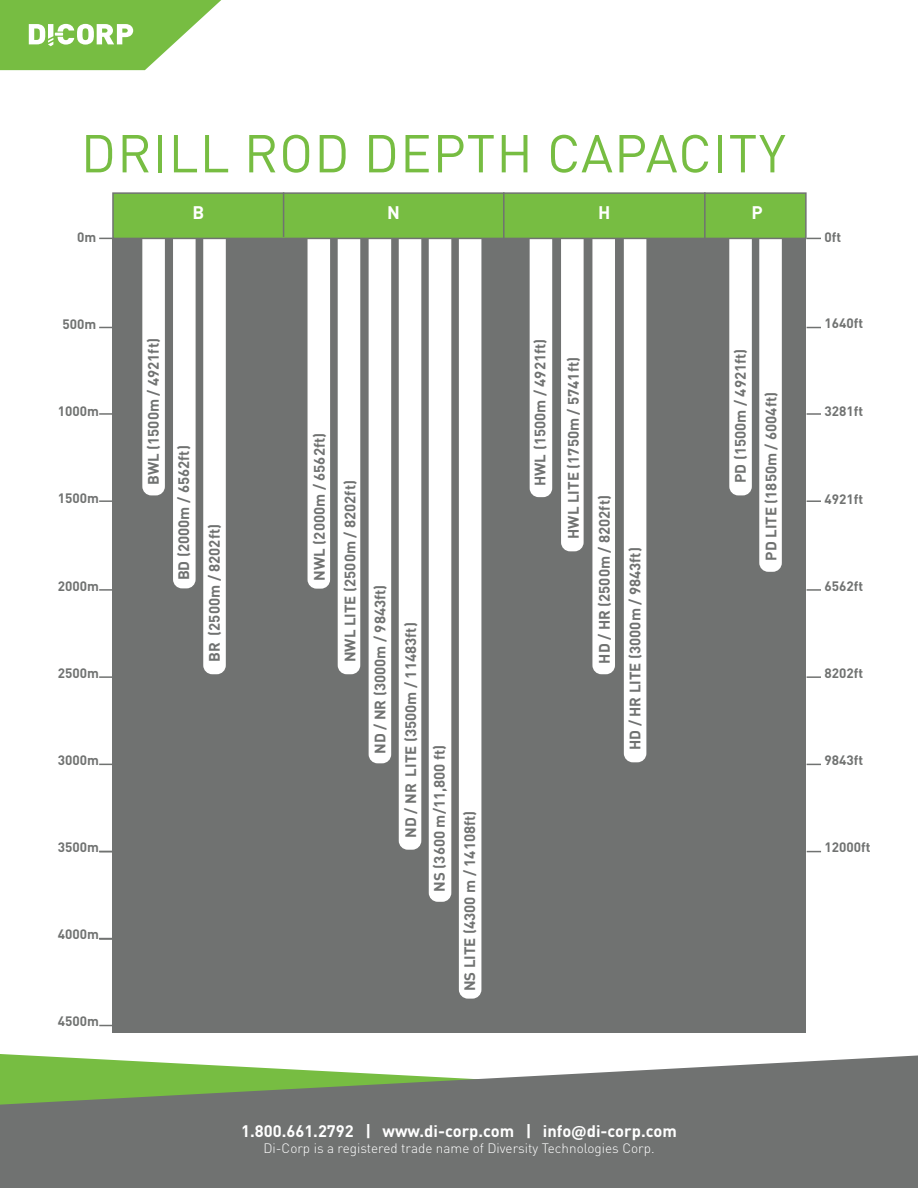
<style>
.page{position:relative;width:918px;height:1188px;background:#fff}
.page>*{position:absolute;margin:0;border:0;box-sizing:border-box;transform-origin:0 0}
.t1{font:52.5px "DIN Pro";letter-spacing:.02em;color:#77bd42}
.t2{font:700 18px "DIN Pro";color:#fff}
.t3{font:700 16.5px "DIN Pro";color:#fff}
.t4{font:700 15px/28.7px "DIN Pro";color:#707271}
.t5{font:700 13.5px "DIN Pro";color:#707271}
.t6{font:300 13.5px "DIN Pro";color:#fff}
.s1{font-family:"Acumin Variable Concept";font-weight:400}
</style>
<div class="page">
<svg style="left:0;top:1055px;width:918px;height:133px;fill:#707271"></svg>
<svg style="left:0;top:0;width:221px;height:70px"></svg>
<svg style="left:99px;top:238px;width:13px;height:1px"></svg>
<svg style="left:807px;top:238px;width:14px;height:1px"></svg>
<svg style="left:99px;top:1025px;width:13px;height:1px"></svg>
<svg style="left:807px;top:851px;width:14px;height:1px"></svg>
<svg style="left:99px;top:764px;width:13px;height:1px"></svg>
<svg style="left:99px;top:851px;width:13px;height:1px"></svg>
<svg style="left:99px;top:938px;width:13px;height:2px"></svg>
<svg style="left:807px;top:764px;width:14px;height:1px"></svg>
<svg style="left:99px;top:676px;width:13px;height:2px"></svg>
<svg style="left:807px;top:676px;width:14px;height:2px"></svg>
<svg style="left:99px;top:589px;width:13px;height:2px"></svg>
<svg style="left:807px;top:589px;width:14px;height:2px"></svg>
<svg style="left:99px;top:500px;width:13px;height:2px"></svg>
<svg style="left:807px;top:500px;width:14px;height:2px"></svg>
<svg style="left:99px;top:413px;width:13px;height:2px"></svg>
<svg style="left:807px;top:413px;width:14px;height:2px"></svg>
<svg style="left:99px;top:327px;width:13px;height:1px"></svg>
<svg style="left:807px;top:327px;width:14px;height:1px"></svg>
<div style="left:112px;top:238px;width:694px;height:795px;background:#707271"></div>
<div style="left:142px;top:224px;width:23px;height:271px;background:#fff;border-radius:9px"></div>
<div style="left:173px;top:229px;width:23px;height:359px;background:#fff;border-radius:9px"></div>
<div style="left:203px;top:224px;width:23px;height:450px;background:#fff;border-radius:9px"></div>
<div style="left:308px;top:229px;width:22px;height:360px;background:#fff;border-radius:9px"></div>
<div style="left:369px;top:224px;width:22px;height:539px;background:#fff;border-radius:9px"></div>
<div style="left:338px;top:224px;width:22px;height:450px;background:#fff;border-radius:9px"></div>
<div style="left:399px;top:224px;width:22px;height:626px;background:#fff;border-radius:9px"></div>
<div style="left:429px;top:224px;width:22px;height:678px;background:#fff;border-radius:9px"></div>
<div style="left:459px;top:224px;width:22px;height:775px;background:#fff;border-radius:9px"></div>
<div style="left:530px;top:224px;width:22px;height:273px;background:#fff;border-radius:9px"></div>
<div style="left:561px;top:224px;width:23px;height:327px;background:#fff;border-radius:9px"></div>
<div style="left:592px;top:224px;width:23px;height:450px;background:#fff;border-radius:9px"></div>
<div style="left:624px;top:224px;width:22px;height:538px;background:#fff;border-radius:9px"></div>
<div style="left:729px;top:224px;width:23px;height:271px;background:#fff;border-radius:9px"></div>
<div style="left:759px;top:224px;width:23px;height:348px;background:#fff;border-radius:9px"></div>
<div style="left:112px;top:192px;width:695px;height:47px;background:#77bd42;border:2px solid #707271"></div>
<hr style="left:283px;top:192px;width:1px;height:45px;background:#707271">
<hr style="left:704px;top:192px;width:2px;height:46px;background:#707271">
<hr style="left:503px;top:192px;width:2px;height:46px;background:#707271">
<h1 class="t1" style="left:81px;top:112px;width:707px">DRILL ROD DEPTH CAPACITY</h1>
<p class="t2" style="left:192px;top:198px;width:13px">B</p>
<p class="t2" style="left:387px;top:198px;width:14px">N</p>
<p class="t2" style="left:598px;top:198px;width:14px">H</p>
<p class="t2" style="left:751px;top:198px;width:13px">P</p>
<p class="t5" style="left:77px;top:225px;width:21px">0m</p>
<p class="t5" style="left:825px;top:226px;width:18px">0ft</p>
<p class="t5" style="left:62px;top:313px;width:35px">500m</p>
<p class="t5" style="left:825px;top:312px;width:40px">1640ft</p>
<p class="t4" style="left:137px;top:485px;width:149px;rotate:-90deg">BWL (1500m / 4921ft)</p>
<p class="t4" style="left:524px;top:486px;width:149px;rotate:-90deg">HWL (1500m / 4921ft)</p>
<p class="t4" style="left:723px;top:561px;width:214px;line-height:30.6px;text-indent:78px;rotate:-90deg">PD (1500m / 4921ft)<br>PD LITE (1850m / 6004ft)</p>
<p class="t4" style="left:557px;top:539px;width:183px;rotate:-90deg">HWL LITE (1750m / 5741ft)</p>
<p class="t5" style="left:58px;top:400px;width:43px">1000m</p>
<p class="t5" style="left:825px;top:400px;width:40px">3281ft</p>
<p class="t4" style="left:303px;top:581px;width:149px;rotate:-90deg">NWL (2000m / 6562ft)</p>
<p class="t4" style="left:167px;top:580px;width:137px;rotate:-90deg">BD (2000m / 6562ft)</p>
<p class="t4" style="left:334px;top:662px;width:184px;rotate:-90deg">NWL LITE (2500m / 8202ft)</p>
<p class="t5" style="left:58px;top:487px;width:43px">1500m</p>
<p class="t5" style="left:825px;top:487px;width:40px">4921ft</p>
<p class="t4" style="left:588px;top:664px;width:170px;rotate:-90deg">HD / HR (2500m / 8202ft)</p>
<p class="t4" style="left:198px;top:662px;width:140px;rotate:-90deg">BR (2500m / 8202ft)</p>
<p class="t4" style="left:619px;top:750px;width:204px;rotate:-90deg">HD / HR LITE (3000m / 9843ft)</p>
<p class="t5" style="left:58px;top:574px;width:43px">2000m</p>
<p class="t5" style="left:825px;top:575px;width:40px">6562ft</p>
<p class="t4" style="left:364px;top:754px;width:171px;rotate:-90deg">ND / NR (3000m / 9843ft)</p>
<p class="t4" style="left:395px;top:892px;width:271px;text-indent:54px;rotate:-90deg">ND / NR LITE (3500m / 11483ft)<br>NS (3600 m/11,800 ft)</p>
<p class="t5" style="left:58px;top:662px;width:43px">2500m</p>
<p class="t5" style="left:825px;top:662px;width:40px">8202ft</p>
<p class="t5" style="left:58px;top:749px;width:43px">3000m</p>
<p class="t5" style="left:825px;top:749px;width:40px">9843ft</p>
<p class="t4" style="left:454px;top:991px;width:182px;rotate:-90deg">NS LITE (4300 m / 14108ft)</p>
<p class="t5" style="left:825px;top:836px;width:48px">12000ft</p>
<p class="t5" style="left:58px;top:836px;width:43px">3500m</p>
<p class="t5" style="left:58px;top:923px;width:43px">4000m</p>
<p class="t5" style="left:58px;top:1010px;width:43px">4500m</p>
<p class="t3" style="left:241px;top:1117px;width:437px">1.800.661.2792 | www.di-corp.com | info<span class="s1">@</span>di-corp.com</p>
<p class="t6" style="left:263px;top:1138px;width:393px">Di-Corp is a registered trade name of Diversity Technologies Corp.</p>
</div>
